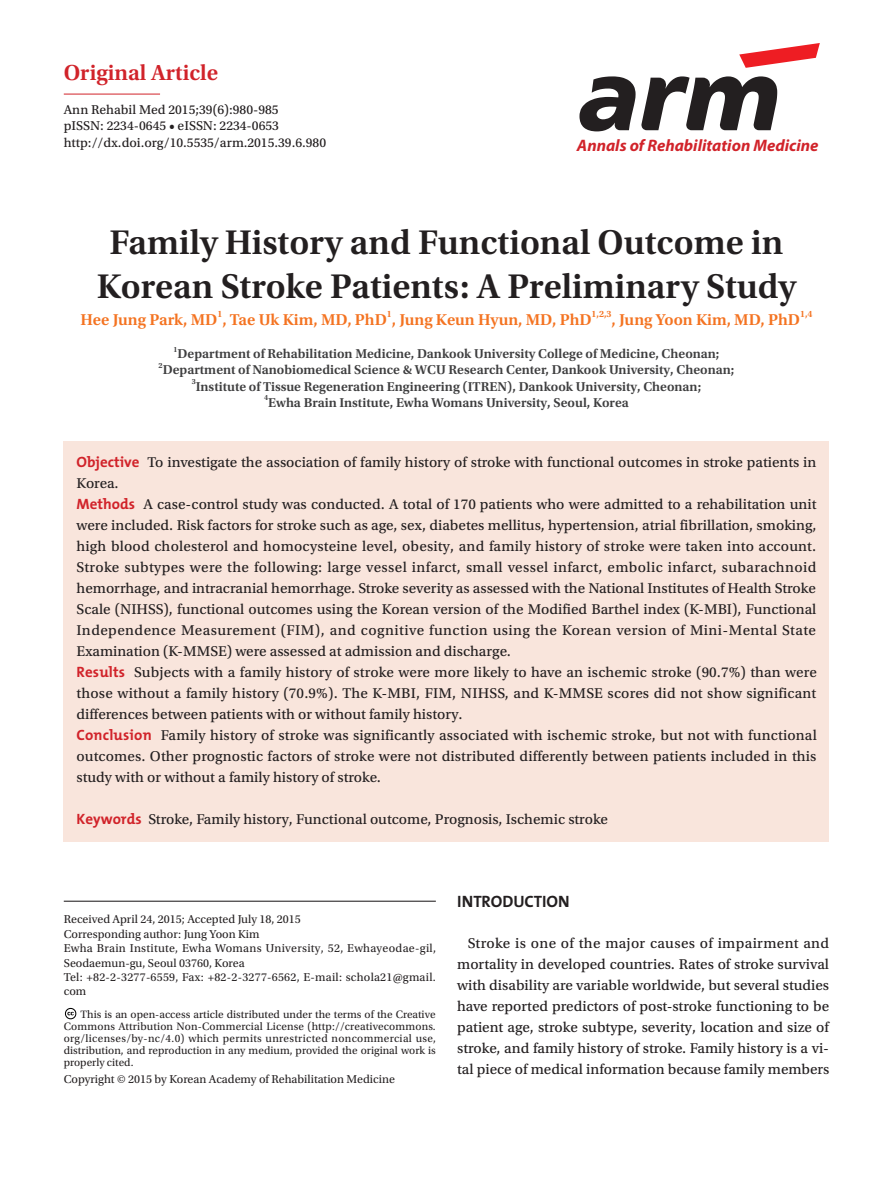
<style>
.page{position:relative;width:893px;height:1191px;background:#fff}
.page>*{position:absolute;margin:0;border:0;box-sizing:border-box;transform-origin:0 0}
.t1{font:600 36px/43.2px "Utopia Std";color:#231f20;text-align:center}
.t2{font:600 22.8px "Utopia Std";color:#d1232a}
.t3{font:italic 700 16.65px "Myriad Pro";color:#d1232a}
.t4{font:600 16.5px "Utopia Std";color:#f47321}
.t5{font:700 16.5px "The Mix";color:#231f20}
.t6{font:15px/21px "Utopia Std Capt";color:#231f20}
.t7{font:600 13.5px "Utopia Std";color:#3e3e3f}
.t8{font:13.5px/16.2px "Utopia Std Capt";color:#231f20}
.t9{font:12px/14.4px "Utopia Std";color:#231f20}
.t10{font:11.25px/12px "Utopia Std";color:#231f20;text-align:justify}
.t11{font:600 9.6px "Utopia Std";color:#f47321}
.t12{font:600 7.8px "Utopia Std";color:#3e3e3f}
.s1{font-family:"The Mix";font-weight:700;color:#d1232a}
</style>
<div class="page">
<svg style="left:579px;top:76px;width:198px;height:55px"></svg>
<svg style="left:739px;top:43px;width:81px;height:25px"></svg>
<hr style="left:64px;top:94px;width:96px;height:1px;background:#d1232a">
<svg style="left:64px;top:1007px;width:13px;height:13px"></svg>
<hr style="left:64px;top:900px;width:372px;height:1px;background:#231f20">
<div style="left:64px;top:441px;width:765px;height:401px;background:#f9e5dc"></div>
<h2 class="t2" style="left:64px;top:59px;width:156px">Original Article</h2>
<p class="t8" style="left:64px;top:102px;width:264px">Ann Rehabil Med 2015;39(6):980-985<br>pISSN: 2234-0645 • eISSN: 2234-0653 http://dx.doi.org/10.5535/arm.2015.39.6.980</p>
<p class="t3" style="left:577px;top:135px;width:243px">Annals of Rehabilitation Medicine</p>
<h1 class="t1" style="left:97px;top:222px;width:701px">Family History and Functional Outcome in<br>Korean Stroke Patients: A Preliminary Study</h1>
<p class="t4" style="left:80px;top:310px;width:513px">Hee Jung Park, MD , Tae Uk Kim, MD, PhD , Jung Keun Hyun, MD, PhD</p>
<p class="t11" style="left:217px;top:308px;width:7px">1</p>
<p class="t11" style="left:387px;top:308px;width:7px">1</p>
<p class="t11" style="left:592px;top:308px;width:22px">1,2,3</p>
<p class="t4" style="left:612px;top:310px;width:190px">, Jung Yoon Kim, MD, PhD</p>
<p class="t11" style="left:800px;top:308px;width:14px">1,4</p>
<p class="t12" style="left:174px;top:345px;width:6px">1</p>
<p class="t7" style="left:178px;top:346px;width:543px">Department of Rehabilitation Medicine, Dankook University College of Medicine, Cheonan;</p>
<p class="t12" style="left:159px;top:361px;width:6px">2</p>
<p class="t7" style="left:163px;top:362px;width:573px">Department of Nanobiomedical Science &amp; WCU Research Center, Dankook University, Cheonan;</p>
<p class="t12" style="left:192px;top:377px;width:6px">3</p>
<p class="t7" style="left:196px;top:378px;width:507px">Institute of Tissue Regeneration Engineering (ITREN), Dankook University, Cheonan;</p>
<p class="t12" style="left:264px;top:393px;width:6px">4</p>
<p class="t7" style="left:268px;top:395px;width:362px">Ewha Brain Institute, Ewha Womans University, Seoul, Korea</p>
<p class="t6" style="left:77px;top:452px;width:742px"><span class="s1">Objective</span> To investigate the association of family history of stroke with functional outcomes in stroke patients in Korea.<br><span class="s1">Methods</span> A case-control study was conducted. A total of 170 patients who were admitted to a rehabilitation unit were included. Risk factors for stroke such as age, sex, diabetes mellitus, hypertension, atrial fibrillation, smoking, high blood cholesterol and homocysteine level, obesity, and family history of stroke were taken into account.<br>Stroke subtypes were the following: large vessel infarct, small vessel infarct, embolic infarct, subarachnoid hemorrhage, and intracranial hemorrhage. Stroke severity as assessed with the National Institutes of Health Stroke Scale (NIHSS), functional outcomes using the Korean version of the Modified Barthel index (K-MBI), Functional Independence Measurement (FIM), and cognitive function using the Korean version of Mini-Mental State Examination (K-MMSE) were assessed at admission and discharge.<br><span class="s1">Results</span> Subjects with a family history of stroke were more likely to have an ischemic stroke (90.7%) than were those without a family history (70.9%). The K-MBI, FIM, NIHSS, and K-MMSE scores did not show significant differences between patients with or without family history.<br><span class="s1">Conclusion</span> Family history of stroke was significantly associated with ischemic stroke, but not with functional outcomes. Other prognostic factors of stroke were not distributed differently between patients included in this study with or without a family history of stroke.</p>
<p class="t6" style="left:77px;top:809px;width:533px"><span class="s1">Keywords</span> Stroke, Family history, Functional outcome, Prognosis, Ischemic stroke</p>
<p class="t9" style="left:64px;top:912px;width:374px">Received April 24, 2015; Accepted July 18, 2015<br>Corresponding author: Jung Yoon Kim<br>Ewha Brain Institute, Ewha Womans University, 52, Ewhayeodae-gil, Seodaemun-gu, Seoul 03760, Korea<br>Tel: +82-2-3277-6559, Fax: +82-2-3277-6562, E-mail: schola21@gmail. com</p>
<p class="t10" style="left:64px;top:1008px;width:374px;text-indent:17px">This is an open-access article distributed under the terms of the Creative Commons Attribution Non-Commercial License (http://creativecommons. org/licenses/by-nc/4.0) which permits unrestricted noncommercial use, distribution, and reproduction in any medium, provided the original work is properly cited.</p>
<p class="t9" style="left:64px;top:1071px;width:333px">Copyright © 2015 by Korean Academy of Rehabilitation Medicine</p>
<p class="t5" style="left:457px;top:887px;width:114px">INTRODUCTION</p>
<p class="t6" style="left:457px;top:932px;width:374px;text-align:justify;text-indent:11px">Stroke is one of the major causes of impairment and mortality in developed countries. Rates of stroke survival with disability are variable worldwide, but several studies have reported predictors of post-stroke functioning to be patient age, stroke subtype, severity, location and size of stroke, and family history of stroke. Family history is a vi&shy;tal piece of medical information because family members</p>
</div>
